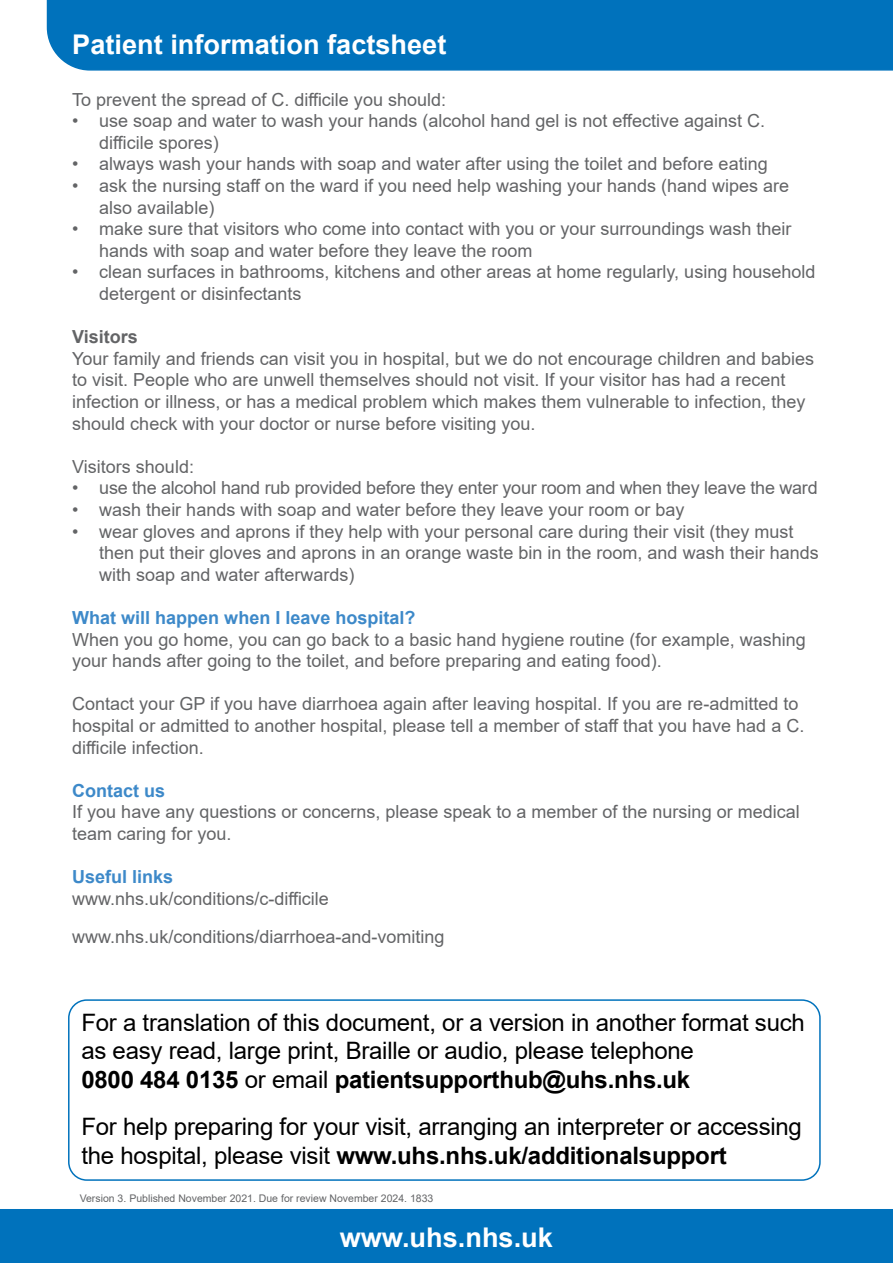
<style>
.page{position:relative;width:893px;height:1263px;background:#fff}
.page>*{position:absolute;margin:0;border:0;box-sizing:border-box;transform-origin:0 0}
.t1{font:700 27.15px "Arial";color:#fff}
.t2{font:24px/28.8px "Arial";letter-spacing:-.01em;color:#000}
.t3{font:18px/21.6px "Arial";color:#636466}
.t4{font:700 18px "Arial";color:#3d89c9}
.t5{font:700 18px "Arial";color:#636466}
.t6{font:10.5px "Arial";color:#636466}
.s1{font-weight:700}
</style>
<div class="page">
<div style="left:0;top:1209px;width:893px;height:54px;background:#0072bc"></div>
<div style="left:46px;top:0;width:847px;height:71px;background:#0072bc"></div>
<div style="left:68px;top:999px;width:753px;height:182px;border:2px solid #0072bc;border-radius:18px"></div>
<h1 class="t1" style="left:72px;top:25px;width:376px">Patient information factsheet</h1>
<p class="t3" style="left:72px;top:88px;width:375px">To prevent the spread of C. difficile you should:</p>
<p class="t3" style="left:99px;top:110px;width:667px;text-indent:-27px">• use soap and water to wash your hands (alcohol hand gel is not effective against C. difficile spores)</p>
<p class="t3" style="left:72px;top:153px;width:697px">• always wash your hands with soap and water after using the toilet and before eating</p>
<p class="t3" style="left:99px;top:175px;width:691px;text-indent:-27px">• ask the nursing staff on the ward if you need help washing your hands (hand wipes are also available)</p>
<p class="t3" style="left:99px;top:218px;width:694px;text-indent:-27px">• make sure that visitors who come into contact with you or your surroundings wash their hands with soap and water before they leave the room</p>
<p class="t3" style="left:99px;top:261px;width:718px;text-indent:-27px">• clean surfaces in bathrooms, kitchens and other areas at home regularly, using household detergent or disinfectants</p>
<p class="t5" style="left:72px;top:324px;width:67px">Visitors</p>
<p class="t3" style="left:72px;top:348px;width:743px">Your family and friends can visit you in hospital, but we do not encourage children and babies to visit. People who are unwell themselves should not visit. If your visitor has had a recent infection or illness, or has a medical problem which makes them vulnerable to infection, they should check with your doctor or nurse before visiting you.</p>
<p class="t3" style="left:72px;top:456px;width:123px">Visitors should:</p>
<p class="t3" style="left:72px;top:477px;width:747px">• use the alcohol hand rub provided before they enter your room and when they leave the ward</p>
<p class="t3" style="left:72px;top:499px;width:614px">• wash their hands with soap and water before they leave your room or bay</p>
<p class="t3" style="left:99px;top:520px;width:721px;text-indent:-27px">• wear gloves and aprons if they help with your personal care during their visit (they must then put their gloves and aprons in an orange waste bin in the room, and wash their hands with soap and water afterwards)</p>
<p class="t4" style="left:72px;top:605px;width:345px">What will happen when I leave hospital?</p>
<p class="t3" style="left:72px;top:628px;width:735px">When you go home, you can go back to a basic hand hygiene routine (for example, washing your hands after going to the toilet, and before preparing and eating food).</p>
<p class="t3" style="left:72px;top:693px;width:733px">Contact your GP if you have diarrhoea again after leaving hospital. If you are re-admitted to hospital or admitted to another hospital, please tell a member of staff that you have had a C. difficile infection.</p>
<p class="t4" style="left:72px;top:778px;width:95px">Contact us</p>
<p class="t3" style="left:72px;top:801px;width:729px">If you have any questions or concerns, please speak to a member of the nursing or medical team caring for you.</p>
<p class="t4" style="left:72px;top:864px;width:103px">Useful links</p>
<p class="t3" style="left:72px;top:879px;width:374px;line-height:37.8px">www.nhs.uk/conditions/c-difficile www.nhs.uk/conditions/diarrhoea-and-vomiting</p>
<h2 class="t2" style="left:81px;top:1008px;width:725px">For a translation of this document, or a version in another format such as easy read, large print, Braille or audio, please telephone<br><span class="s1">0800 484 0135</span> or email <span class="s1">patientsupporthub@uhs.nhs.uk</span></h2>
<h2 class="t2" style="left:81px;top:1112px;width:722px">For help preparing for your visit, arranging an interpreter or accessing the hospital, please visit <span class="s1">www.uhs.nhs.uk/additionalsupport</span></h2>
<p class="t6" style="left:80px;top:1190px;width:355px">Version 3. Published November 2021. Due for review November 2024. 1833</p>
<h1 class="t1" style="left:340px;top:1218px;width:215px">www.uhs.nhs.uk</h1>
</div>
